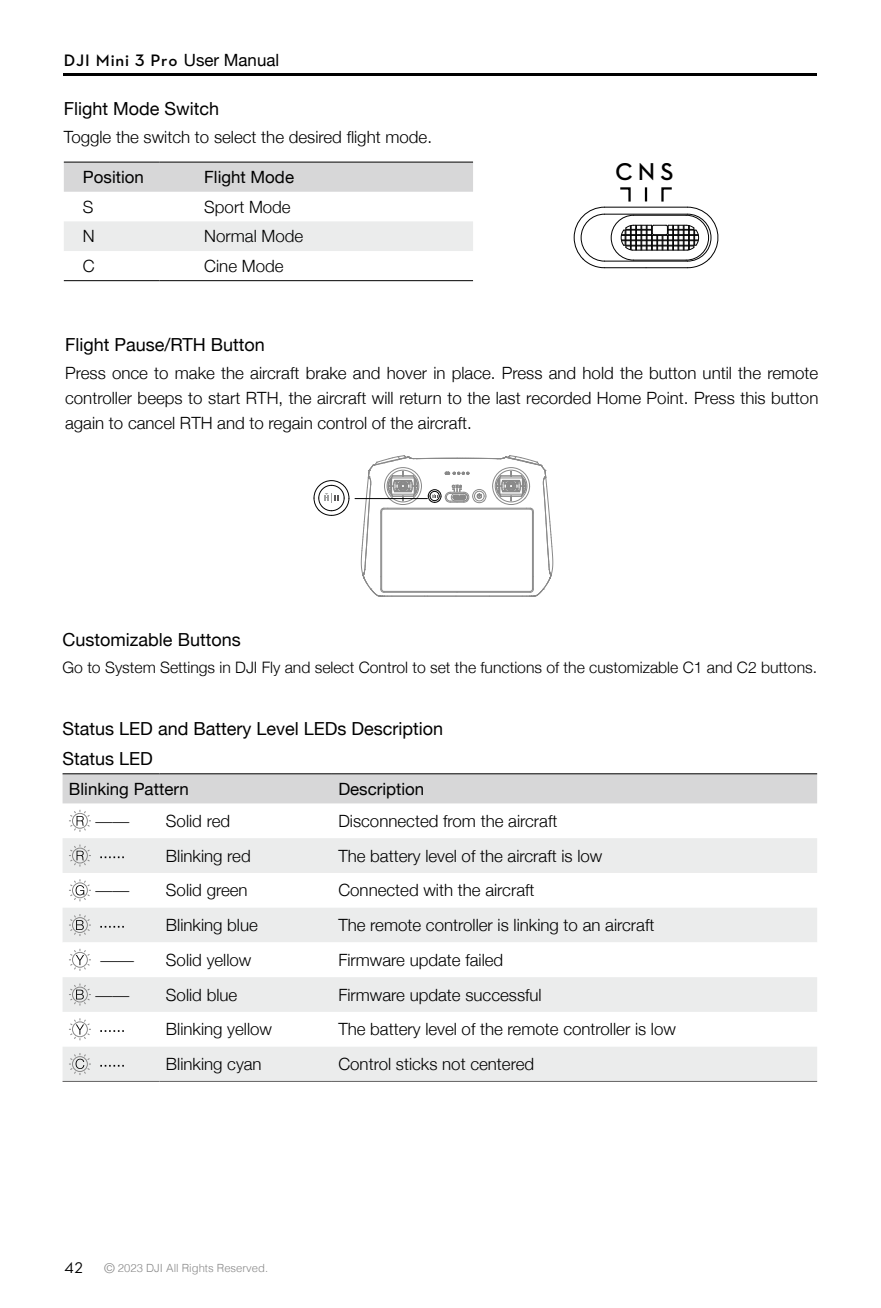
<style>
.page{position:relative;width:881px;height:1308px;background:#fff}
.page>*{position:absolute;margin:0;border:0;box-sizing:border-box;transform-origin:0 0}
.t1{font:600 24.75px "Dji";color:#000}
.t2{font:18px/29.2px "Helvetica Neue";color:#000}
.t3{font:300 16.88px/24.8px "Helvetica Neue";color:#000;text-align:justify}
.t4{font:16.88px "Helvetica Neue";color:#000}
.t5{font:600 16.88px "Dji";letter-spacing:.05em;color:#000}
.t6{font:300 16.88px "Helvetica";color:#000}
.t7{font:300 15.75px "Helvetica Neue";color:#000}
.t8{font:15.75px "Dji";color:#000}
.t9{font:300 11.25px "Helvetica";color:#898989}
.s1{font-family:"Helvetica Neue";font-weight:400}
.s2{font-size:13.5px}
</style>
<div class="page">
<hr style="left:64px;top:74px;width:752px;height:2px;background:#000">
<div style="left:64px;top:163px;width:409px;height:29px;background:#d7d7d8"></div>
<div style="left:64px;top:221px;width:409px;height:30px;background:#ebecec"></div>
<hr style="left:64px;top:162px;width:95px;height:1px;background:#000">
<hr style="left:159px;top:162px;width:314px;height:1px;background:#000">
<hr style="left:64px;top:280px;width:95px;height:1px;background:#000">
<hr style="left:159px;top:280px;width:314px;height:1px;background:#000">
<svg style="left:573px;top:187px;width:146px;height:81px"></svg>
<hr style="left:644px;top:187px;width:3px;height:14px;background:#000">
<hr style="left:355px;top:498px;width:72px;height:1px;background:#000">
<svg style="left:361px;top:455px;width:192px;height:142px"></svg>
<svg style="left:313px;top:480px;width:36px;height:36px"></svg>
<div style="left:63px;top:774px;width:753px;height:29px;background:#d7d7d8"></div>
<hr style="left:63px;top:1081px;width:96px;height:1px;background:#656464">
<hr style="left:159px;top:1081px;width:173px;height:1px;background:#656464">
<hr style="left:332px;top:1081px;width:484px;height:1px;background:#656464">
<hr style="left:63px;top:773px;width:96px;height:1px;background:#000">
<hr style="left:159px;top:773px;width:173px;height:1px;background:#000">
<hr style="left:332px;top:773px;width:484px;height:1px;background:#000">
<svg style="left:69px;top:809px;width:22px;height:23px"></svg>
<svg style="left:63px;top:838px;width:753px;height:63px"></svg>
<svg style="left:63px;top:908px;width:753px;height:173px"></svg>
<p class="t5" style="left:64px;top:52px;width:217px">DJI Mini 3 Pro <span class="s1">User Manual</span></p>
<p class="t2" style="left:64px;top:95px;width:157px">Flight Mode Switch</p>
<p class="t3" style="left:64px;top:124px;width:369px">Toggle the switch to select the desired flight mode.</p>
<p class="t4" style="left:83px;top:165px;width:62px">Position</p>
<p class="t4" style="left:204px;top:165px;width:91px">Flight Mode</p>
<p class="t3" style="left:83px;top:193px;width:12px">S</p>
<p class="t3" style="left:204px;top:193px;width:88px">Sport Mode</p>
<p class="t3" style="left:83px;top:223px;width:13px">N</p>
<p class="t3" style="left:204px;top:223px;width:100px">Normal Mode</p>
<p class="t3" style="left:83px;top:252px;width:13px">C</p>
<p class="t3" style="left:204px;top:252px;width:81px">Cine Mode</p>
<h1 class="t1" style="left:615px;top:159px;width:60px">CNS</h1>
<p class="t2" style="left:65px;top:331px;width:201px">Flight Pause/RTH Button</p>
<p class="t3" style="left:65px;top:360px;width:754px">Press once to make the aircraft brake and hover in place. Press and hold the button until the remote controller beeps to start RTH, the aircraft will return to the last recorded Home Point. Press this button again to cancel RTH and to regain control of the aircraft.</p>
<p class="t2" style="left:63px;top:626px;width:180px">Customizable Buttons</p>
<p class="t7" style="left:63px;top:655px;width:755px">Go to System Settings in DJI Fly and select Control to set the functions of the customizable C1 and C2 buttons.</p>
<p class="t2" style="left:63px;top:715px;width:382px">Status LED and Battery Level LEDs Description<br>Status LED</p>
<p class="t4" style="left:69px;top:776px;width:121px">Blinking Pattern</p>
<p class="t4" style="left:338px;top:776px;width:87px">Description</p>
<p class="t6" style="left:96px;top:807px;width:35px">——</p>
<p class="t3" style="left:166px;top:807px;width:66px">Solid red</p>
<p class="t3" style="left:338px;top:807px;width:220px">Disconnected from the aircraft</p>
<p class="t3" style="left:166px;top:842px;width:86px">Blinking red</p>
<p class="t3" style="left:338px;top:842px;width:265px">The battery level of the aircraft is low</p>
<p class="t6" style="left:96px;top:876px;width:35px">——</p>
<p class="t3" style="left:166px;top:876px;width:83px">Solid green</p>
<p class="t3" style="left:338px;top:876px;width:198px">Connected with the aircraft</p>
<p class="t3" style="left:166px;top:911px;width:93px">Blinking blue</p>
<p class="t3" style="left:338px;top:911px;width:317px">The remote controller is linking to an aircraft</p>
<p class="t6" style="left:100px;top:946px;width:35px">——</p>
<p class="t3" style="left:166px;top:946px;width:87px">Solid yellow</p>
<p class="t3" style="left:338px;top:946px;width:166px">Firmware update failed</p>
<p class="t6" style="left:96px;top:981px;width:35px">——</p>
<p class="t3" style="left:166px;top:981px;width:73px">Solid blue</p>
<p class="t3" style="left:338px;top:981px;width:205px">Firmware update successful</p>
<p class="t3" style="left:166px;top:1015px;width:107px">Blinking yellow</p>
<p class="t3" style="left:338px;top:1015px;width:339px">The battery level of the remote controller is low</p>
<p class="t3" style="left:166px;top:1050px;width:97px">Blinking cyan</p>
<p class="t3" style="left:338px;top:1050px;width:197px">Control sticks not centered</p>
<p class="t8" style="left:64px;top:1259px;width:20px">42</p>
<p class="t9" style="left:104px;top:1259px;width:165px"><span class="s2">©</span> 2023 DJI All Rights Reserved.</p>
</div>
